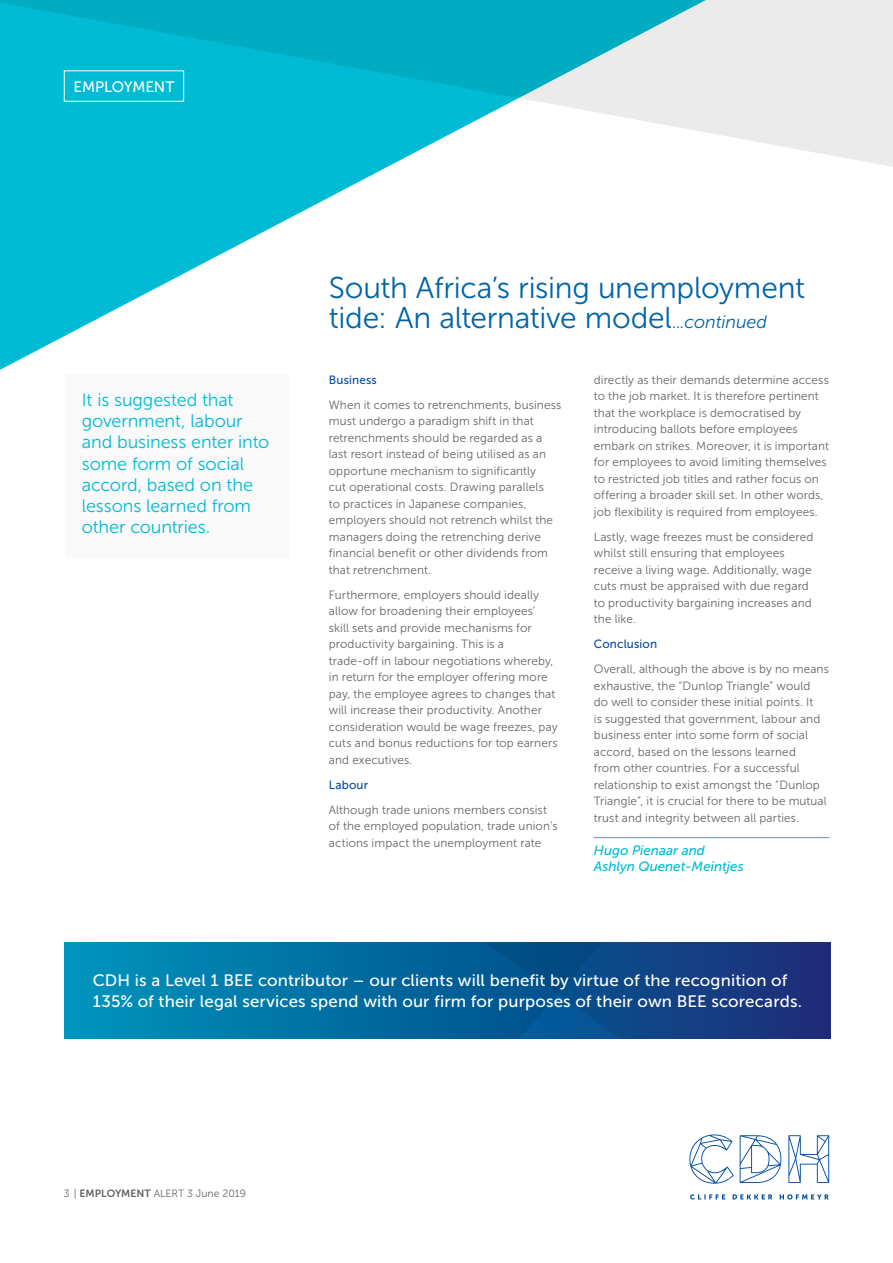
<style>
.page{position:relative;width:893px;height:1263px;background:#fff}
.page>*{position:absolute;margin:0;border:0;box-sizing:border-box;transform-origin:0 0}
.t1{font:30px/30px "Museo Sans 300";letter-spacing:-.01em;color:#0064a8}
.t2{font:18px/21px "Museo Sans 300";letter-spacing:-.005em;color:#00bbd3}
.t3{font:16.5px/21px "Museo Sans 500";letter-spacing:.01em;color:#fff}
.t4{font:15.15px "Museo Sans 500";letter-spacing:-.005em;color:#fff}
.t5{font:italic 13.5px/16.2px "Museo Sans 500";color:#00bbd3}
.t6{font:12px/16.5px "Museo Sans 300";letter-spacing:.01em;color:#636466}
.t7{font:12px "Museo Sans 500";letter-spacing:.015em;color:#034ea2}
.t8{font:10.5px "Museo Sans 300";color:#636466}
.s1{font-style:italic;font-size:18px}
.s2{font-family:"Museo Sans 700"}
</style>
<div class="page">
<svg style="left:0;top:189px;width:345px;height:181px;fill:#00bbd3"></svg>
<hr style="left:594px;top:837px;width:235px;height:1px;background:#00bbd3">
<svg style="left:0;top:0;width:893px;height:189px"></svg>
<div style="left:64px;top:70px;width:120px;height:32px;border:1px solid #fff"></div>
<svg style="left:690px;top:1194px;width:139px;height:5px"></svg>
<svg style="left:689px;top:1134px;width:45px;height:50px"></svg>
<svg style="left:740px;top:1135px;width:41px;height:48px"></svg>
<svg style="left:788px;top:1135px;width:41px;height:48px"></svg>
<div style="left:65px;top:375px;width:224px;height:184px;background:#fafafa"></div>
<svg style="left:65px;top:943px;width:323px;height:95px;background:#007eac"></svg>
<svg style="left:388px;top:943px;width:442px;height:95px;background:#0b4989"></svg>
<p class="t4" style="left:74px;top:78px;width:102px">EMPLOYMENT</p>
<h2 class="t2" style="left:82px;top:390px;width:189px">It is suggested that government, labour and business enter into some form of social accord, based on the lessons learned from other countries.</h2>
<h1 class="t1" style="left:329px;top:273px;width:478px">South Africa’s rising unemployment tide: An alternative model<span class="s1">...continued</span></h1>
<p class="t7" style="left:329px;top:373px;width:49px">Business</p>
<p class="t6" style="left:329px;top:396px;width:234px">When it comes to retrenchments, business must undergo a paradigm shift in that retrenchments should be regarded as a last resort instead of being utilised as an opportune mechanism to significantly<br>cut operational costs. Drawing parallels<br>to practices in Japanese companies, employers should not retrench whilst the managers doing the retrenching derive financial benefit or other dividends from that retrenchment.</p>
<p class="t6" style="left:329px;top:586px;width:230px">Furthermore, employers should ideally allow for broadening their employees’ skill sets and provide mechanisms for productivity bargaining. This is a<br>trade-off in labour negotiations whereby, in return for the employer offering more pay, the employee agrees to changes that will increase their productivity. Another consideration would be wage freezes, pay cuts and bonus reductions for top earners and executives.</p>
<p class="t7" style="left:329px;top:778px;width:41px">Labour</p>
<p class="t6" style="left:329px;top:801px;width:230px">Although trade unions members consist of the employed population, trade union’s actions impact the unemployment rate</p>
<p class="t6" style="left:594px;top:371px;width:237px">directly as their demands determine access to the job market. It is therefore pertinent that the workplace is democratised by introducing ballots before employees embark on strikes. Moreover, it is important for employees to avoid limiting themselves to restricted job titles and rather focus on offering a broader skill set. In other words, job flexibility is required from employees.</p>
<p class="t6" style="left:594px;top:528px;width:221px">Lastly, wage freezes must be considered whilst still ensuring that employees receive a living wage. Additionally, wage cuts must be appraised with due regard to productivity bargaining increases and the like.</p>
<p class="t7" style="left:594px;top:638px;width:65px">Conclusion</p>
<p class="t6" style="left:594px;top:661px;width:237px">Overall, although the above is by no means exhaustive, the “Dunlop Triangle” would<br>do well to consider these initial points. It<br>is suggested that government, labour and business enter into some form of social accord, based on the lessons learned<br>from other countries. For a successful relationship to exist amongst the “Dunlop Triangle”, it is crucial for there to be mutual trust and integrity between all parties.</p>
<p class="t5" style="left:594px;top:842px;width:151px">Hugo Pienaar and<br>Ashlyn Quenet-Meintjes</p>
<h3 class="t3" style="left:93px;top:970px;width:711px">CDH is a Level 1 BEE contributor – our clients will benefit by virtue of the recognition of<br>135% of their legal services spend with our firm for purposes of their own BEE scorecards.</h3>
<p class="t8" style="left:64px;top:1188px;width:184px">3 | <span class="s2">EMPLOYMENT</span> ALERT 3 June 2019</p>
</div>
